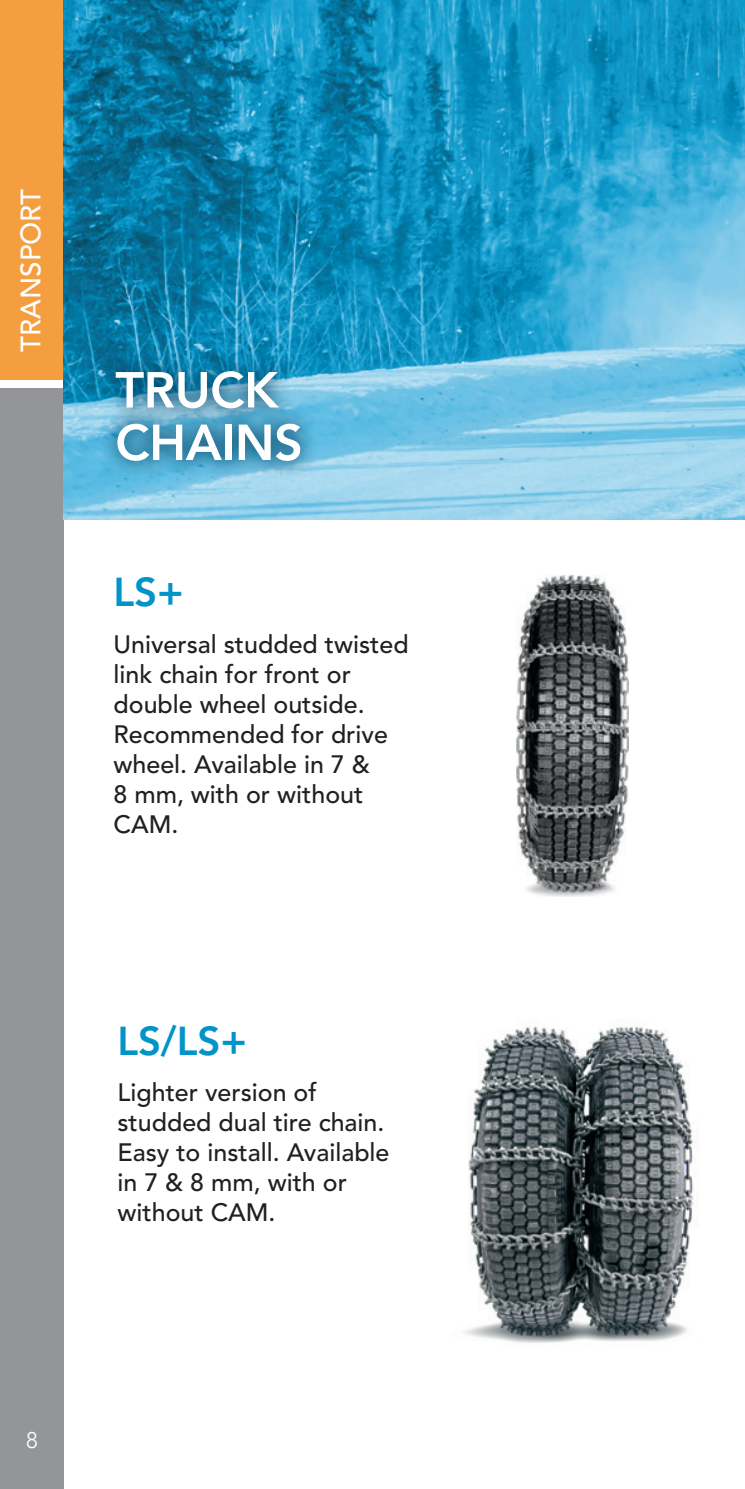
<style>
.page{position:relative;width:745px;height:1489px;background:#fff}
.page>*{position:absolute;margin:0;border:0;box-sizing:border-box;transform-origin:0 0}
.t1{font:800 50px "Avenir";letter-spacing:-.01em;color:#fff}
.t2{font:800 40px "Avenir";color:#0094c8}
.t3{font:500 27.75px "Avenir";color:#fff}
.t4{font:500 25px/30px "Avenir";color:#231f20}
.t5{font:300 22.5px "Avenir";color:#fff}
</style>
<div class="page">
<div style="left:0;top:386px;width:64px;height:1102px;background:#939598"></div>
<div style="left:0;top:0;width:64px;height:381px;background:#f49e3f"></div>
<div style="left:0;top:380px;width:64px;height:8px;background:#fff"></div>
<img style="left:64px;top:0;width:680px;height:520px">
<div style="left:96px;top:353px;width:223px;height:126px;background:#003a5a;opacity:.74"></div>
<img style="left:516px;top:575px;width:111px;height:321px">
<img style="left:464px;top:1026px;width:234px;height:317px">
<p class="t3" style="left:15px;top:351px;width:164px;rotate:-90deg">TRANSPORT</p>
<p class="t1" style="left:115px;top:360px;width:164px">TRUCK</p>
<p class="t1" style="left:115px;top:413px;width:189px">CHAINS</p>
<p class="t2" style="left:113px;top:568px;width:72px">LS+</p>
<p class="t4" style="left:113px;top:629px;width:296px">Universal studded twisted link chain for front or double wheel outside.<br>Recommended for drive wheel. Available in 7 &amp;<br>8 mm, with or without<br>CAM.</p>
<p class="t2" style="left:117px;top:1016px;width:131px">LS/LS+</p>
<p class="t4" style="left:117px;top:1077px;width:273px">Lighter version of studded dual tire chain.<br>Easy to install. Available in 7 &amp; 8 mm, with or without CAM.</p>
<p class="t5" style="left:26px;top:1426px;width:13px">8</p>
</div>
